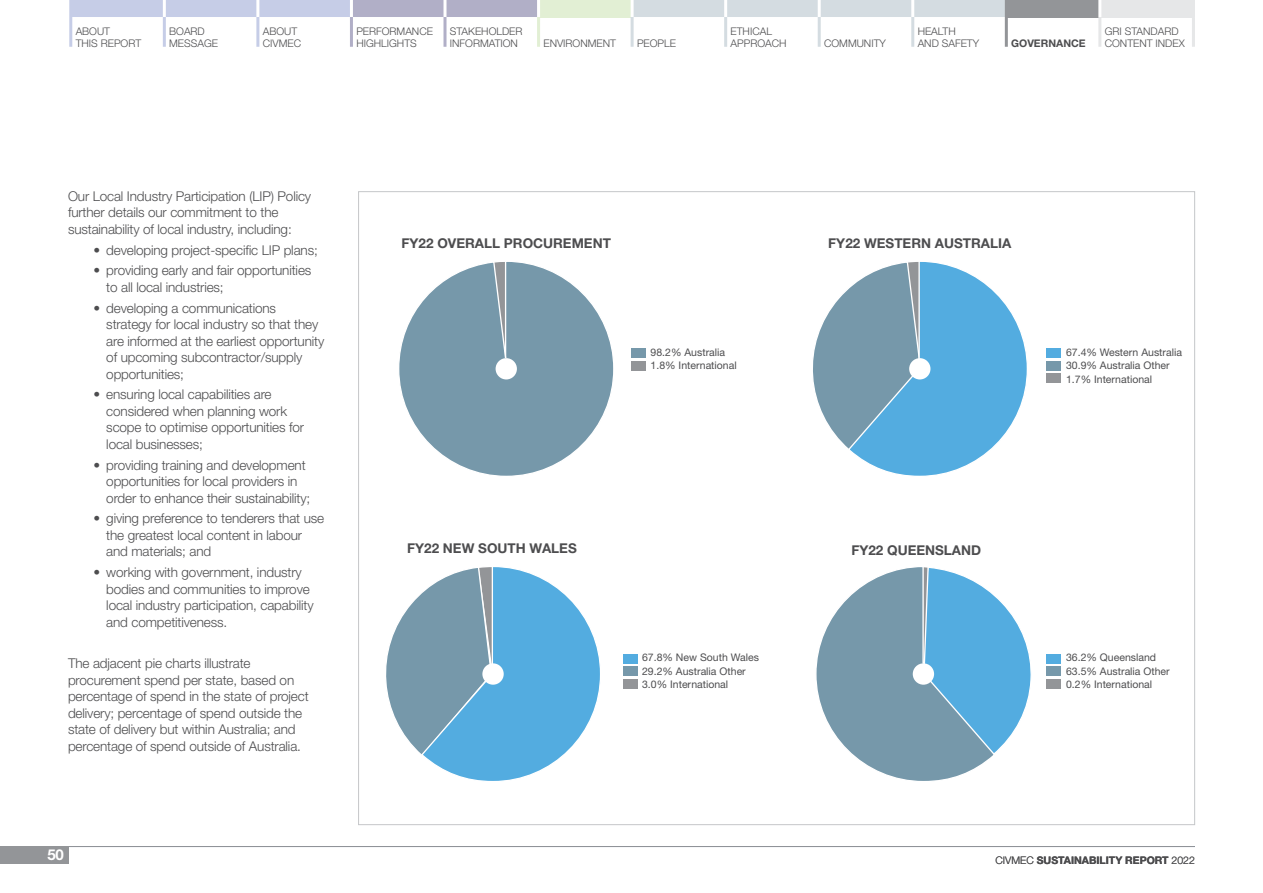
<style>
.page{position:relative;width:1263px;height:893px;background:#fff}
.page>*{position:absolute;margin:0;border:0;box-sizing:border-box;transform-origin:0 0}
.t1{font:700 15px "Helvetica Neue LT Std";color:#fff}
.t2{font:300 13.5px/16.5px "Helvetica Neue LT Std";letter-spacing:-.01em;color:#4d4d4f}
.t3{font:700 13.5px "Helvetica Neue LT Std";color:#4d4d4f}
.t4{font:10.5px/13.5px "Helvetica Neue LT Std";color:#4d4d4f}
.t5{font:300 10.5px/12px "Helvetica Neue LT Std";color:#4d4d4f}
.t6{font:700 10.5px "Helvetica Neue LT Std";color:#4d4d4f}
.s1{font-weight:300}
</style>
<div class="page">
<svg style="left:72px;top:0;width:465px;height:17px"></svg>
<div style="left:538px;top:0;width:94px;height:17px;background:#e2efd4"></div>
<div style="left:634px;top:0;width:371px;height:17px;background:#d4dce1"></div>
<div style="left:1006px;top:0;width:94px;height:17px;background:#939598"></div>
<div style="left:1100px;top:0;width:93px;height:17px;background:#e6e7e8"></div>
<hr style="left:350px;top:0;width:3px;height:17px;background:#fff">
<hr style="left:443px;top:0;width:3px;height:17px;background:#fff">
<hr style="left:537px;top:0;width:3px;height:17px;background:#fff">
<hr style="left:631px;top:0;width:3px;height:17px;background:#fff">
<hr style="left:724px;top:0;width:3px;height:17px;background:#fff">
<hr style="left:818px;top:0;width:3px;height:17px;background:#fff">
<hr style="left:911px;top:0;width:3px;height:17px;background:#fff">
<hr style="left:1098px;top:0;width:3px;height:17px;background:#fff">
<hr style="left:350px;top:17px;width:3px;height:30px;background:#b1afc7">
<hr style="left:443px;top:17px;width:3px;height:30px;background:#b1afc7">
<hr style="left:537px;top:17px;width:3px;height:30px;background:#e2efd4">
<hr style="left:631px;top:17px;width:3px;height:30px;background:#d4dce1">
<hr style="left:724px;top:17px;width:3px;height:30px;background:#d4dce1">
<hr style="left:818px;top:17px;width:3px;height:30px;background:#d4dce1">
<hr style="left:911px;top:17px;width:3px;height:30px;background:#d4dce1">
<hr style="left:1098px;top:17px;width:3px;height:30px;background:#e6e7e8">
<hr style="left:1192px;top:0;width:3px;height:17px;background:#e6e7e8">
<hr style="left:1192px;top:17px;width:3px;height:30px;background:#e6e7e8">
<hr style="left:163px;top:0;width:3px;height:17px;background:#fff">
<hr style="left:163px;top:17px;width:3px;height:30px;background:#c6cde7">
<hr style="left:69px;top:0;width:3px;height:17px;background:#c6cde7">
<hr style="left:69px;top:17px;width:3px;height:30px;background:#c6cde7">
<hr style="left:256px;top:0;width:3px;height:17px;background:#fff">
<hr style="left:256px;top:17px;width:3px;height:30px;background:#c6cde7">
<hr style="left:1005px;top:0;width:3px;height:17px;background:#939598">
<hr style="left:1005px;top:17px;width:3px;height:30px;background:#939598">
<div style="left:0;top:846px;width:68px;height:17px;background:#939598"></div>
<hr style="left:0;top:846px;width:1195px;height:1px;background:#939598">
<svg style="left:399px;top:262px;width:215px;height:214px"></svg>
<div style="left:496px;top:358px;width:21px;height:21px;background:#fff;border-radius:50%"></div>
<svg style="left:813px;top:262px;width:214px;height:214px"></svg>
<div style="left:909px;top:358px;width:21px;height:21px;background:#fff;border-radius:50%"></div>
<div style="left:631px;top:348px;width:14px;height:10px;background:#7698aa"></div>
<div style="left:631px;top:361px;width:14px;height:9px;background:#939598"></div>
<div style="left:1047px;top:348px;width:14px;height:10px;background:#53ace0"></div>
<div style="left:1047px;top:361px;width:14px;height:9px;background:#7698aa"></div>
<div style="left:1047px;top:374px;width:14px;height:9px;background:#939598"></div>
<div style="left:623px;top:654px;width:14px;height:9px;background:#53ace0"></div>
<div style="left:623px;top:667px;width:14px;height:9px;background:#7698aa"></div>
<div style="left:623px;top:679px;width:14px;height:10px;background:#939598"></div>
<svg style="left:386px;top:567px;width:214px;height:214px"></svg>
<div style="left:482px;top:663px;width:22px;height:22px;background:#fff;border-radius:50%"></div>
<div style="left:1047px;top:654px;width:14px;height:9px;background:#53ace0"></div>
<div style="left:1047px;top:667px;width:14px;height:9px;background:#7698aa"></div>
<div style="left:1047px;top:679px;width:14px;height:10px;background:#939598"></div>
<svg style="left:816px;top:567px;width:215px;height:214px"></svg>
<p class="t5" style="left:76px;top:25px;width:67px">ABOUT<br>THIS REPORT</p>
<p class="t5" style="left:169px;top:25px;width:50px">BOARD<br>MESSAGE</p>
<p class="t5" style="left:263px;top:25px;width:40px">ABOUT<br>CIVMEC</p>
<p class="t5" style="left:356px;top:25px;width:78px">PERFORMANCE<br>HIGHLIGHTS</p>
<p class="t5" style="left:450px;top:25px;width:74px">STAKEHOLDER<br>INFORMATION</p>
<p class="t5" style="left:543px;top:37px;width:74px">ENVIRONMENT</p>
<p class="t5" style="left:637px;top:37px;width:41px">PEOPLE</p>
<p class="t5" style="left:730px;top:25px;width:58px">ETHICAL<br>APPROACH</p>
<p class="t5" style="left:824px;top:37px;width:63px">COMMUNITY</p>
<p class="t5" style="left:918px;top:25px;width:63px">HEALTH<br>AND SAFETY</p>
<p class="t6" style="left:1011px;top:37px;width:76px">GOVERNANCE</p>
<p class="t5" style="left:1105px;top:25px;width:81px">GRI STANDARD<br>CONTENT INDEX</p>
<p class="t2" style="left:68px;top:188px;width:245px">Our Local Industry Participation (LIP) Policy further details our commitment to the sustainability of local industry, including:</p>
<p class="t2" style="left:94px;top:241px;width:226px">• developing project-specific LIP plans;</p>
<p class="t2" style="left:106px;top:262px;width:207px;text-indent:-13px">• providing early and fair opportunities to all local industries;</p>
<p class="t2" style="left:106px;top:299px;width:219px;text-indent:-13px">• developing a communications strategy for local industry so that they are informed at the earliest opportunity of upcoming subcontractor/supply opportunities;</p>
<p class="t2" style="left:106px;top:386px;width:199px;text-indent:-13px">• ensuring local capabilities are considered when planning work scope to optimise opportunities for local businesses;</p>
<p class="t2" style="left:106px;top:456px;width:206px;text-indent:-13px">• providing training and development opportunities for local providers in order to enhance their sustainability;</p>
<p class="t2" style="left:106px;top:510px;width:219px;text-indent:-13px">• giving preference to tenderers that use the greatest local content in labour and materials; and</p>
<p class="t2" style="left:106px;top:564px;width:209px;text-indent:-13px">• working with government, industry bodies and communities to improve local industry participation, capability and competitiveness.</p>
<p class="t2" style="left:68px;top:655px;width:242px">The adjacent pie charts illustrate procurement spend per state, based on percentage of spend in the state of project delivery; percentage of spend outside the state of delivery but within Australia; and percentage of spend outside of Australia.</p>
<p class="t1" style="left:48px;top:845px;width:18px">50</p>
<p class="t3" style="left:402px;top:235px;width:211px">FY22 OVERALL PROCUREMENT</p>
<p class="t3" style="left:828px;top:235px;width:185px">FY22 WESTERN AUSTRALIA</p>
<p class="t3" style="left:407px;top:540px;width:171px">FY22 NEW SOUTH WALES</p>
<p class="t4" style="left:651px;top:345px;width:88px">98.2% Australia<br>1.8% International</p>
<p class="t4" style="left:1066px;top:345px;width:117px">67.4% Western Australia<br>30.9% Australia Other<br>1.7% International</p>
<p class="t4" style="left:642px;top:651px;width:118px">67.8% New South Wales<br>29.2% Australia Other<br>3.0% International</p>
<p class="t3" style="left:851px;top:542px;width:131px">FY22 QUEENSLAND</p>
<p class="t4" style="left:1066px;top:651px;width:105px">36.2% Queensland<br>63.5% Australia Other<br>0.2% International</p>
<p class="t6" style="left:995px;top:854px;width:201px"><span class="s1">CIVMEC</span> SUSTAINABILITY REPORT <span class="s1">2022</span></p>
</div>
